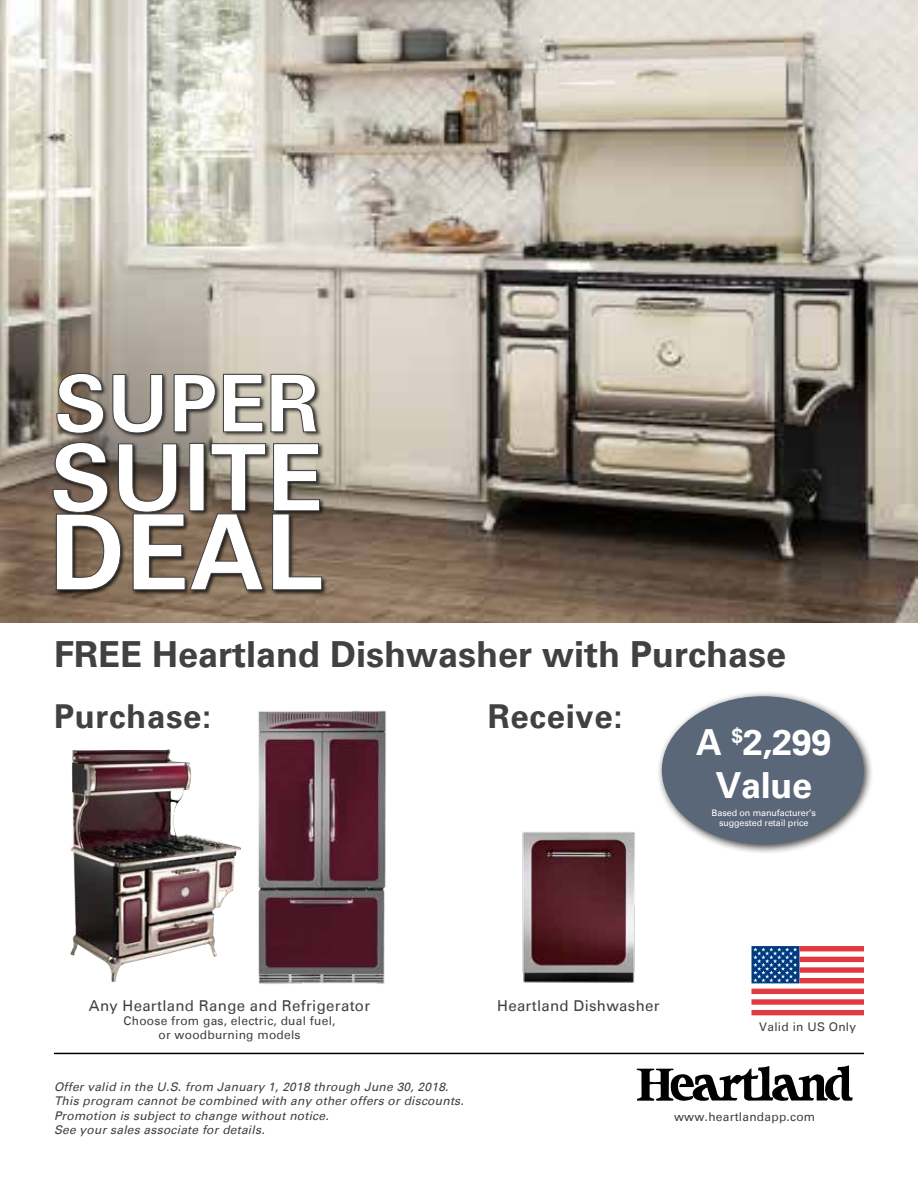
<style>
.page{position:relative;width:918px;height:1188px;background:#fff}
.page>*{position:absolute;margin:0;border:0;box-sizing:border-box;transform-origin:0 0}
.t1{font:700 105px "Univers";color:#fff}
.t2{font:700 92.85px "Univers";color:#fff}
.t3{font:700 79.5px "Univers";color:#fff}
.t4{font:700 36px "Univers";color:#414042}
.t5{font:700 36px/43.2px "Univers";letter-spacing:-.01em;color:#fff;text-align:center}
.t6{font:700 33px "Univers";letter-spacing:.02em;color:#414042}
.t7{font:15px "Univers";letter-spacing:.02em;color:#414042}
.t8{font:italic 12px/14.4px "Univers";letter-spacing:.02em;color:#414042}
.t9{font:12px/14.4px "Univers";letter-spacing:.02em;color:#414042;text-align:center}
.t10{font:9px/10.8px "Univers";letter-spacing:-.01em;color:#fff;text-align:center}
</style>
<div class="page">
<hr style="left:54px;top:1053px;width:810px;height:1px;background:#000">
<img style="left:0;top:0;width:918px;height:622px">
<img style="left:258px;top:710px;width:128px;height:274px">
<div style="left:656px;top:690px;width:218px;height:164px;background:#000;opacity:.75"></div>
<div style="left:662px;top:696px;width:202px;height:148px;background:#5a6778;border-radius:50%"></div>
<img style="left:522px;top:832px;width:113px;height:151px">
<svg style="left:752px;top:946px;width:112px;height:69px"></svg>
<div style="left:52px;top:372px;width:275px;height:224px;background:#000;opacity:.75"></div>
<svg style="left:56px;top:373px;width:48px;height:61px;background:#4f463c"></svg>
<svg style="left:112px;top:374px;width:51px;height:60px;background:#615c56"></svg>
<svg style="left:173px;top:374px;width:43px;height:59px;background:#605b55"></svg>
<svg style="left:223px;top:374px;width:41px;height:59px;background:#68645c"></svg>
<svg style="left:270px;top:374px;width:49px;height:59px;background:#6a675e"></svg>
<svg style="left:52px;top:442px;width:214px;height:149px;background:#53483d"></svg>
<svg style="left:272px;top:443px;width:51px;height:148px;background:#584f45"></svg>
<img style="left:70px;top:749px;width:171px;height:233px">
<svg style="left:637px;top:1065px;width:216px;height:36px"></svg>
<h3 class="t3" style="left:54px;top:370px;width:267px">SUPER</h3>
<h2 class="t2" style="left:50px;top:439px;width:275px">SUITE</h2>
<h1 class="t1" style="left:50px;top:509px;width:276px">DEAL</h1>
<h3 class="t4" style="left:54px;top:640px;width:734px">FREE Heartland Dishwasher with Purchase</h3>
<h3 class="t6" style="left:54px;top:703px;width:159px">Purchase:</h3>
<h3 class="t6" style="left:488px;top:703px;width:136px">Receive:</h3>
<h3 class="t5" style="left:696px;top:724px;width:137px">A <sup>$</sup>2,299<br>Value</h3>
<p class="t10" style="left:712px;top:808px;width:106px">Based on manufacturer’s suggested retail price</p>
<p class="t7" style="left:89px;top:999px;width:283px">Any Heartland Range and Refrigerator</p>
<p class="t9" style="left:124px;top:1015px;width:214px">Choose from gas, electric, dual fuel, or woodburning models</p>
<p class="t8" style="left:54px;top:1080px;width:411px">Offer valid in the U.S. from January 1, 2018 through June 30, 2018.<br>This program cannot be combined with any other offers or discounts.<br>Promotion is subject to change without notice.<br>See your sales associate for details.</p>
<p class="t7" style="left:497px;top:999px;width:164px">Heartland Dishwasher</p>
<p class="t9" style="left:759px;top:1020px;width:98px">Valid in US Only</p>
<p class="t9" style="left:674px;top:1110px;width:143px">www.heartlandapp.com</p>
</div>
